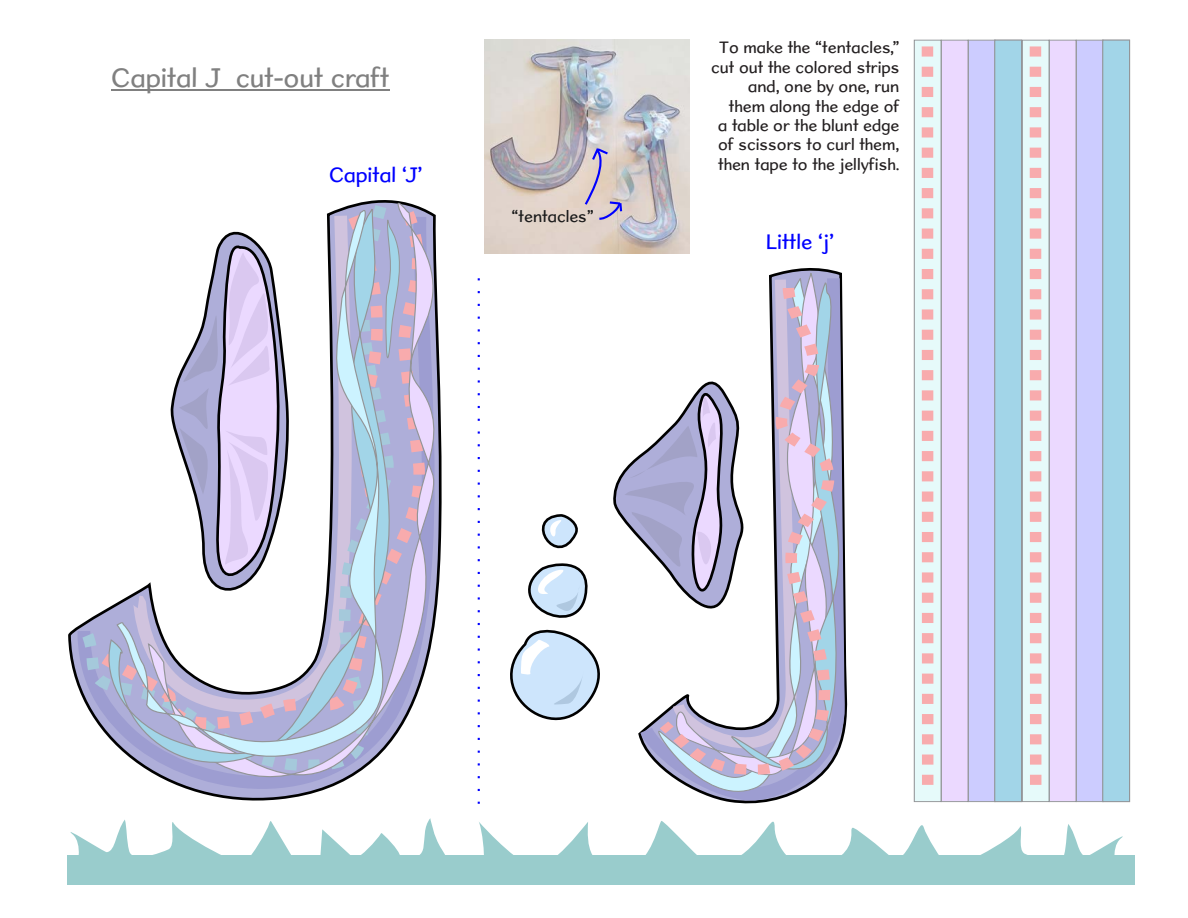
<style>
.page{position:relative;width:1188px;height:918px;background:#fff}
.page>*{position:absolute;margin:0;border:0;box-sizing:border-box;transform-origin:0 0}
.t1{font:27px "Sweater School Rg";color:#808080}
.t2{font:21px "Sweater School Rg";color:#00f}
.t3{font:16.5px/19.4px "Sweater School Rg";color:#231f20;text-align:right}
.t4{font:16.5px "Sweater School Rg";color:#1a1a1a}
</style>
<div class="page">
<svg style="left:90px;top:206px;width:352px;height:595px"></svg>
<svg style="left:106px;top:200px;width:300px;height:577px"></svg>
<svg style="left:338px;top:201px;width:71px;height:310px;background:#b2bcd7"></svg>
<svg style="left:764px;top:271px;width:78px;height:526px"></svg>
<svg style="left:764px;top:278px;width:84px;height:503px;background:#bdbad2"></svg>
<div style="left:1076px;top:40px;width:27px;height:762px;background:#ccf;border:1px solid #939598"></div>
<div style="left:1103px;top:40px;width:27px;height:762px;background:#a2d5e8;border:1px solid #939598"></div>
<div style="left:1049px;top:40px;width:27px;height:762px;background:#ebd9ff;border:1px solid #939598"></div>
<div style="left:1022px;top:40px;width:27px;height:762px;background:#e6fafa;border:1px solid #939598"></div>
<svg style="left:1030px;top:46px;width:11px;height:739px"></svg>
<div style="left:968px;top:40px;width:27px;height:762px;background:#ccf;border:1px solid #939598"></div>
<div style="left:995px;top:40px;width:27px;height:762px;background:#a2d5e8;border:1px solid #939598"></div>
<div style="left:941px;top:40px;width:27px;height:762px;background:#ebd9ff;border:1px solid #939598"></div>
<div style="left:914px;top:40px;width:27px;height:762px;background:#e6fafa;border:1px solid #939598"></div>
<svg style="left:922px;top:46px;width:11px;height:739px"></svg>
<div style="left:67px;top:856px;width:1067px;height:29px;background:#9cc"></div>
<svg style="left:320px;top:802px;width:814px;height:54px"></svg>
<svg style="left:67px;top:820px;width:231px;height:36px"></svg>
<img style="left:484px;top:40px;width:205px;height:213px">
<svg style="left:583px;top:146px;width:40px;height:74px;background:#cabcc8"></svg>
<hr style="left:111px;top:89px;width:278px;height:1px;background:#808080">
<svg style="left:478px;top:278px;width:286px;height:529px"></svg>
<h1 class="t1" style="left:111px;top:66px;width:280px">Capital J cut-out craft</h1>
<p class="t2" style="left:329px;top:167px;width:95px">Capital ‘J’</p>
<p class="t4" style="left:511px;top:209px;width:84px">“tentacles”</p>
<p class="t3" style="left:711px;top:40px;width:190px">To make the “tentacles,” cut out the colored strips and, one by one, run them along the edge of<br>a table or the blunt edge of scissors to curl them, then tape to the jellyfish.</p>
<p class="t2" style="left:766px;top:233px;width:69px">Little ‘j’</p>
</div>
